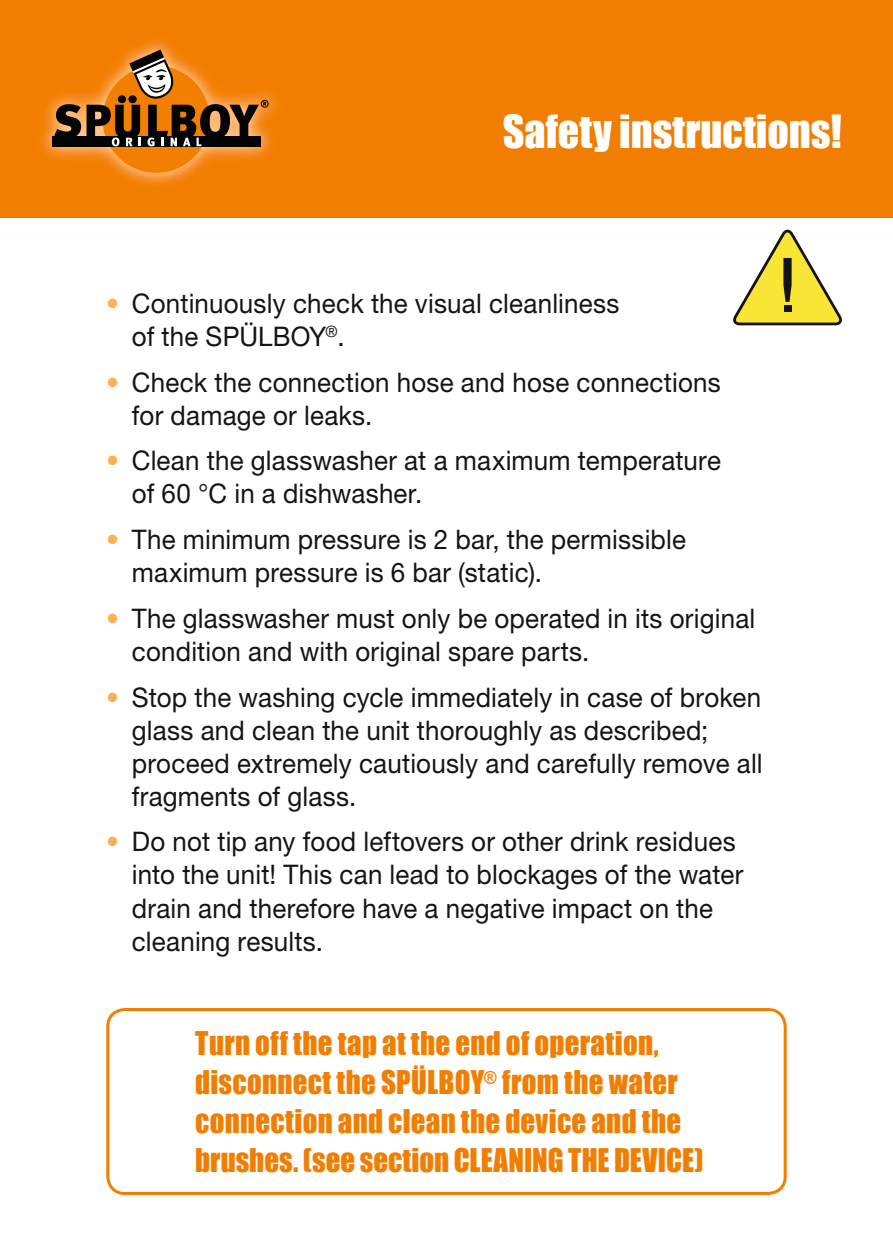
<style>
.page{position:relative;width:893px;height:1259px;background:#fff}
.page>*{position:absolute;margin:0;border:0;box-sizing:border-box;transform-origin:0 0}
.t1{font:42px "Impact";color:#fff}
.t2{font:30px/39px "Impact";letter-spacing:.01em;color:#f17e00;scale:.96 1}
.t3{font:27px/33px "Helvetica Neue";letter-spacing:.01em;color:#131413;scale:.96 1}
.s1{color:#ffb055}
</style>
<div class="page">
<div style="left:106px;top:1008px;width:681px;height:187px;border:3px solid #f17e00;border-radius:17px"></div>
<div style="left:0;top:0;width:893px;height:217px;background:#f17e00"></div>
<img style="left:41px;top:40px;width:236px;height:145px">
<div style="left:103px;top:66px;width:107px;height:107px;background:#f27f00;border-radius:50%"></div>
<div style="left:52px;top:136px;width:209px;height:10px;background:#010305"></div>
<svg style="left:54px;top:104px;width:27px;height:32px"></svg>
<svg style="left:87px;top:50px;width:182px;height:96px"></svg>
<svg style="left:733px;top:230px;width:109px;height:95px"></svg>
<div style="left:784px;top:305px;width:7px;height:7px;background:#131413"></div>
<h1 class="t1" style="left:503px;top:98px;width:341px">Safety instructions!</h1>
<p class="t3" style="left:132px;top:286px;width:509px;text-indent:-26px"><span class="s1">•</span> Continuously check the visual cleanliness of the SPÜLBOY<sup>®</sup>.</p>
<p class="t3" style="left:132px;top:365px;width:615px;text-indent:-26px"><span class="s1">•</span> Check the connection hose and hose connections for damage or leaks.</p>
<p class="t3" style="left:132px;top:444px;width:615px;text-indent:-26px"><span class="s1">•</span> Clean the glasswasher at a maximum temperature of 60 °C in a dishwasher.</p>
<p class="t3" style="left:132px;top:522px;width:579px;text-indent:-26px"><span class="s1">•</span> The minimum pressure is 2 bar, the permissible maximum pressure is 6 bar (static).</p>
<p class="t3" style="left:132px;top:601px;width:651px;text-indent:-26px"><span class="s1">•</span> The glasswasher must only be operated in its original condition and with original spare parts.</p>
<p class="t3" style="left:132px;top:680px;width:659px;text-indent:-26px"><span class="s1">•</span> Stop the washing cycle immediately in case of broken glass and clean the unit thoroughly as described; proceed extremely cautiously and carefully remove all fragments of glass.</p>
<p class="t3" style="left:132px;top:825px;width:638px;text-indent:-26px"><span class="s1">•</span> Do not tip any food leftovers or other drink residues into the unit! This can lead to blockages of the water drain and therefore have a negative impact on the cleaning results.</p>
<p class="t2" style="left:195px;top:1022px;width:531px">Turn off the tap at the end of operation, disconnect the SPÜLBOY<sup>®</sup> from the water connection and clean the device and the brushes. (see section CLEANING THE DEVICE)</p>
</div>
